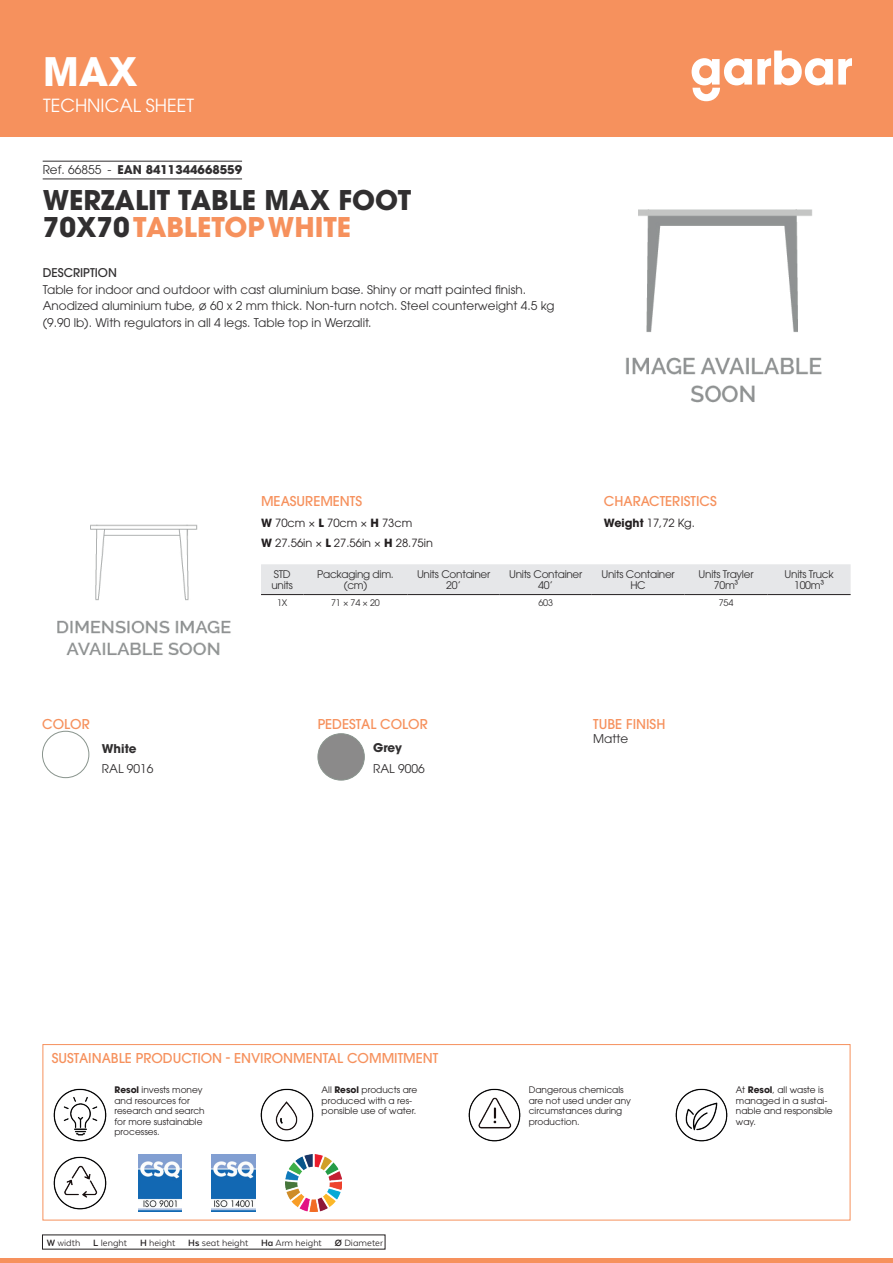
<style>
.page{position:relative;width:893px;height:1263px;background:#fff}
.page>*{position:absolute;margin:0;border:0;box-sizing:border-box;transform-origin:0 0}
.t1{font:700 39px "ITC Avant Garde Pro";color:#fff}
.t2{font:700 27px/27px "ITC Avant Garde Pro";color:#312f30}
.t3{font:18px "ITC Avant Garde Pro";color:#fff}
.t4{font:500 13.5px "ITC Avant Garde Pro";color:#f6915d}
.t5{font:12px/16.5px "ITC Avant Garde Pro";color:#312f30}
.t6{font:700 12px "ITC Avant Garde Pro";color:#312f30}
.t7{font:500 12px "ITC Avant Garde Pro";color:#312f30}
.t8{font:11.25px/20.4px "ITC Avant Garde Pro";color:#231f20}
.t9{font:10.5px/10.5px "ITC Avant Garde Pro";letter-spacing:-.025em;color:#312f30;text-align:center}
.t10{font:10.5px "Texta Alt";color:#231f20}
.t11{font:9px/10.5px "ITC Avant Garde Pro";color:#231f20}
.t12{font:9px "ITC Avant Garde Pro";letter-spacing:-.02em;color:#312f30}
.s1{font-weight:400}
.s2{color:#f6915d}
.s3{font-weight:700}
</style>
<div class="page">
<div style="left:0;top:0;width:893px;height:137px;background:#f6915d"></div>
<svg style="left:692px;top:51px;width:160px;height:50px"></svg>
<hr style="left:0;top:1259px;width:893px;height:4px;background:#f6915d">
<hr style="left:43px;top:161px;width:199px;height:1px;background:#312f30">
<hr style="left:43px;top:179px;width:199px;height:1px;background:#312f30">
<img style="left:626px;top:209px;width:196px;height:194px">
<img style="left:42px;top:731px;width:47px;height:47px;border-radius:23px">
<div style="left:42px;top:731px;width:47px;height:47px;border:1px solid #89948d;border-radius:50%"></div>
<div style="left:318px;top:733px;width:46px;height:47px;border:1px solid #89948d;border-radius:50%"></div>
<img style="left:57px;top:524px;width:174px;height:131px">
<div style="left:261px;top:564px;width:590px;height:30px;background:#e6e7e9"></div>
<hr style="left:261px;top:594px;width:42px;height:1px;background:#231f20">
<hr style="left:303px;top:594px;width:105px;height:1px;background:#231f20">
<hr style="left:408px;top:594px;width:92px;height:1px;background:#231f20">
<hr style="left:500px;top:594px;width:92px;height:1px;background:#231f20">
<hr style="left:592px;top:594px;width:92px;height:1px;background:#231f20">
<hr style="left:684px;top:594px;width:84px;height:1px;background:#231f20">
<hr style="left:768px;top:594px;width:83px;height:1px;background:#231f20">
<img style="left:53px;top:1088px;width:54px;height:54px">
<img style="left:260px;top:1088px;width:54px;height:54px">
<img style="left:468px;top:1088px;width:53px;height:54px">
<img style="left:675px;top:1088px;width:53px;height:54px">
<img style="left:53px;top:1156px;width:54px;height:54px">
<img style="left:138px;top:1155px;width:44px;height:56px">
<img style="left:212px;top:1155px;width:43px;height:56px">
<img style="left:285px;top:1155px;width:57px;height:56px">
<div style="left:43px;top:1044px;width:807px;height:176px;border:1px solid #f6915d"></div>
<h1 class="t1" style="left:43px;top:46px;width:96px">MAX</h1>
<h3 class="t3" style="left:43px;top:94px;width:153px">TECHNICAL SHEET</h3>
<h3 class="t6" style="left:43px;top:162px;width:201px"><span class="s1">Ref. 66855 -</span> EAN 8411344668559</h3>
<h2 class="t2" style="left:43px;top:186px;width:370px">WERZALIT TABLE MAX FOOT<br>70X70<span class="s2">TABLETOPWHITE</span></h2>
<h3 class="t7" style="left:43px;top:265px;width:76px">DESCRIPTION</h3>
<h3 class="t5" style="left:43px;top:281px;width:513px">Table for indoor and outdoor with cast aluminium base. Shiny or matt painted finish.<br>Anodized aluminium tube, ø 60 x 2 mm thick. Non-turn notch. Steel counterweight 4.5 kg (9.90 lb). With regulators in all 4 legs. Table top in Werzalit.</h3>
<h3 class="t4" style="left:42px;top:715px;width:49px">COLOR</h3>
<h3 class="t6" style="left:102px;top:740px;width:36px">White</h3>
<h3 class="t5" style="left:102px;top:760px;width:53px">RAL 9016</h3>
<h3 class="t4" style="left:261px;top:493px;width:103px">MEASUREMENTS</h3>
<p class="t8" style="left:261px;top:512px;width:173px"><span class="s3">W</span> 70cm × <span class="s3">L</span> 70cm × <span class="s3">H</span> 73cm<br><span class="s3">W</span> 27.56in × <span class="s3">L</span> 27.56in × <span class="s3">H</span> 28.75in</p>
<p class="t9" style="left:271px;top:569px;width:23px;text-align:left">STD units</p>
<p class="t9" style="left:317px;top:569px;width:78px">Packaging dim. (cm)</p>
<p class="t9" style="left:417px;top:569px;width:75px">Units Container<br>20’</p>
<p class="t9" style="left:509px;top:569px;width:75px">Units Container<br>40’</p>
<p class="t9" style="left:601px;top:569px;width:75px">Units Container<br>HC</p>
<p class="t9" style="left:699px;top:569px;width:56px">Units Trayler<br>70m³</p>
<p class="t9" style="left:785px;top:569px;width:51px">Units Truck<br>100m³</p>
<p class="t12" style="left:277px;top:597px;width:12px">1X</p>
<p class="t12" style="left:331px;top:597px;width:50px">71 × 74 × 20</p>
<p class="t12" style="left:538px;top:597px;width:16px">603</p>
<p class="t12" style="left:719px;top:597px;width:16px">754</p>
<h3 class="t4" style="left:604px;top:493px;width:114px">CHARACTERISTICS</h3>
<p class="t8" style="left:604px;top:512px;width:93px"><span class="s3">Weight</span> 17,72 Kg.</p>
<h3 class="t4" style="left:318px;top:715px;width:111px">PEDESTAL COLOR</h3>
<h3 class="t6" style="left:373px;top:740px;width:30px">Grey</h3>
<h3 class="t5" style="left:373px;top:760px;width:53px">RAL 9006</h3>
<h3 class="t4" style="left:593px;top:715px;width:74px">TUBE FINISH</h3>
<h3 class="t5" style="left:593px;top:730px;width:37px">Matte</h3>
<h3 class="t4" style="left:52px;top:1050px;width:388px">SUSTAINABLE PRODUCTION - ENVIRONMENTAL COMMITMENT</h3>
<p class="t11" style="left:114px;top:1085px;width:92px"><span class="s3">Resol</span> invests money and resources for research and search for more sustainable processes.</p>
<p class="t11" style="left:322px;top:1085px;width:97px">All <span class="s3">Resol</span> products are produced with a res&shy;ponsible use of water.</p>
<p class="t11" style="left:529px;top:1085px;width:104px">Dangerous chemicals are not used under any circumstances during production.</p>
<p class="t11" style="left:736px;top:1085px;width:98px">At <span class="s3">Resol</span>, all waste is managed in a sustai&shy;nable and responsible way.</p>
<p class="t10" style="left:47px;top:1237px;width:338px"><span class="s3">W</span> width <span class="s3">L</span> lenght <span class="s3">H</span> height <span class="s3">Hs</span> seat height <span class="s3">Ha</span> Arm height <span class="s3">Ø</span> Diameter</p>
</div>
